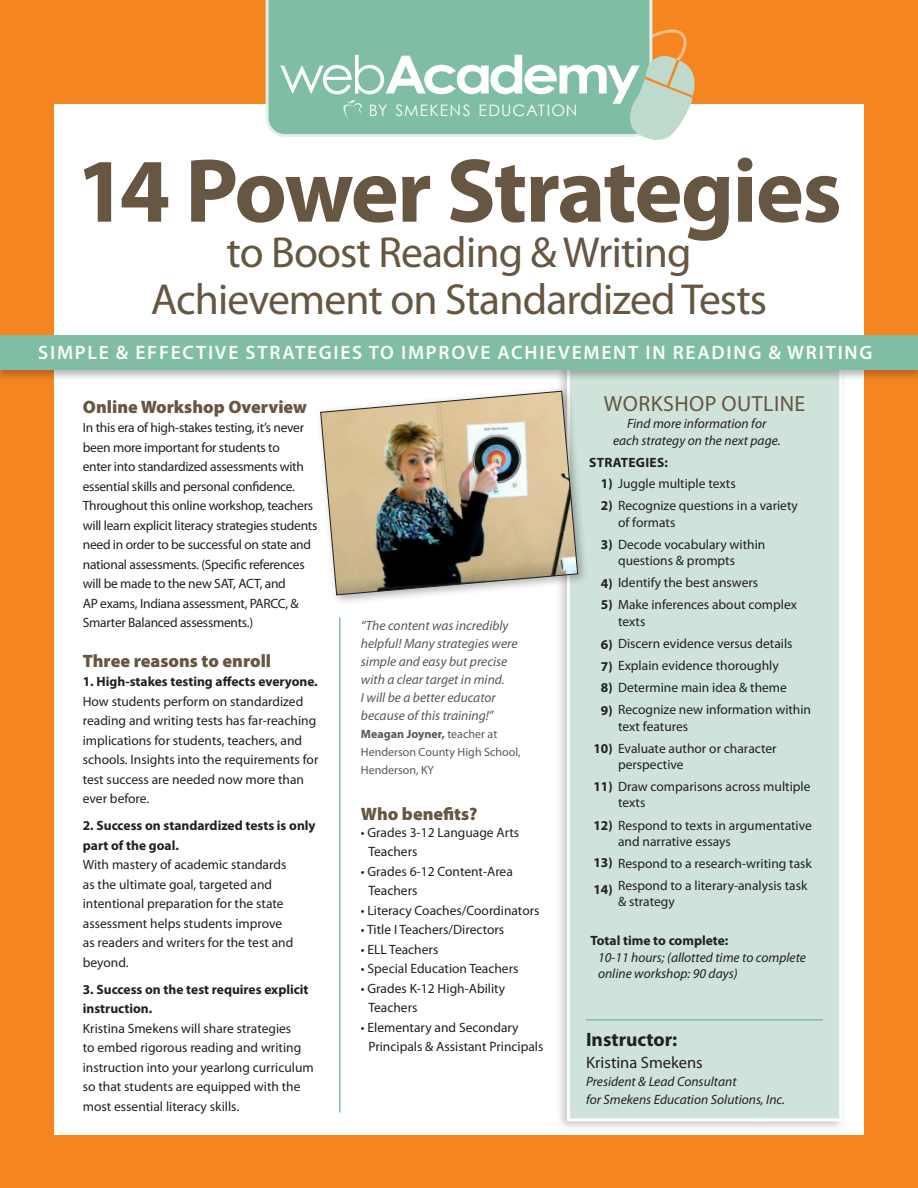
<style>
.page{position:relative;width:918px;height:1188px;background:#f58520}
.page>*{position:absolute;margin:0;border:0;box-sizing:border-box;transform-origin:0 0}
.t1{font:700 91.5px "Myriad Pro";letter-spacing:-.025em;color:#665642}
.t2{font:700 52.65px "Century Gothic";letter-spacing:-.075em;color:#fff;scale:1.1 1}
.t3{font:43.65px "Myriad Pro";letter-spacing:-.02em;color:#665642}
.t4{font:22.05px "Myriad Pro";letter-spacing:.02em;color:#665642}
.t5{font:600 19.5px "Myriad Pro";letter-spacing:.09em;color:#fff}
.t6{font:700 19.5px "Myriad Pro";color:#231f20}
.t7{font:900 18px "Myriad Pro";color:#665642}
.t8{font:16.5px "Myriad Pro";color:#231f20}
.t9{font:15.75px "Century Gothic";letter-spacing:.06em;color:#fff}
.t10{font:13.5px/19.5px "Myriad Pro";color:#231f20}
.t11{font:13.5px/19.5px "Myriad Pro";letter-spacing:-.02em;color:#231f20}
.t12{font:italic 13.5px/16.2px "Myriad Pro";color:#231f20}
.t13{font:700 13.5px/19.5px "Myriad Pro";color:#231f20}
.t14{font:italic 13.5px/18px "Myriad Pro";color:#57585a}
.t15{font:700 13.5px "Myriad Pro";letter-spacing:.02em;color:#231f20}
.t16{font:12px/18px "Myriad Pro";color:#57585a}
.s1{font-weight:400}
.s2{font-weight:700}
</style>
<div class="page">
<div style="left:54px;top:105px;width:810px;height:1030px;background:#fff"></div>
<div style="left:555px;top:357px;width:292px;height:775px;background:#231f20;opacity:.25"></div>
<div style="left:567px;top:363px;width:275px;height:758px;background:#cfe3da;border:3px solid #fff"></div>
<div style="left:0;top:334px;width:918px;height:47px;background:#231f20;opacity:.3"></div>
<div style="left:0;top:336px;width:918px;height:34px;background:#7fbda5"></div>
<hr style="left:586px;top:1019px;width:237px;height:2px;background:#7fbda5">
<div style="left:266px;top:0;width:386px;height:137px;background:#7fbda5"></div>
<img style="left:343px;top:100px;width:19px;height:21px">
<svg style="left:624px;top:23px;width:71px;height:117px"></svg>
<hr style="left:339px;top:617px;width:1px;height:495px;background:#7fbda5">
<div style="left:316px;top:386px;width:273px;height:220px;background:#231f20;opacity:.35"></div>
<img style="left:320px;top:390px;width:258px;height:206px">
<p class="t2" style="left:280px;top:34px;width:329px"><span class="s1">web</span>Academy</p>
<p class="t9" style="left:369px;top:99px;width:210px">BY SMEKENS EDUCATION</p>
<p class="t1" style="left:76px;top:131px;width:767px">14 Power Strategies</p>
<p class="t3" style="left:226px;top:226px;width:467px">to Boost Reading &amp; Writing</p>
<p class="t3" style="left:151px;top:273px;width:618px">Achievement on Standardized Tests</p>
<p class="t5" style="left:38px;top:340px;width:836px">SIMPLE &amp; EFFECTIVE STRATEGIES TO IMPROVE ACHIEVEMENT IN READING &amp; WRITING</p>
<p class="t7" style="left:83px;top:396px;width:226px">Online Workshop Overview</p>
<p class="t11" style="left:83px;top:418px;width:236px">In this era of high-stakes testing, it’s never been more important for students to<br>enter into standardized assessments with essential skills and personal confidence.<br>Throughout this online workshop, teachers will learn explicit literacy strategies students need in order to be successful on state and national assessments. (Specific references will be made to the new SAT, ACT, and<br>AP exams, Indiana assessment, PARCC, &amp; Smarter Balanced assessments.)</p>
<p class="t7" style="left:83px;top:650px;width:190px">Three reasons to enroll</p>
<p class="t13" style="left:83px;top:672px;width:236px">1. High-stakes testing affects everyone.</p>
<p class="t10" style="left:83px;top:691px;width:237px">How students perform on standardized reading and writing tests has far-reaching implications for students, teachers, and schools. Insights into the requirements for test success are needed now more than ever before.</p>
<p class="t13" style="left:83px;top:816px;width:234px">2. Success on standardized tests is only part of the goal.</p>
<p class="t10" style="left:83px;top:855px;width:212px">With mastery of academic standards as the ultimate goal, targeted and intentional preparation for the state assessment helps students improve as readers and writers for the test and beyond.</p>
<p class="t13" style="left:83px;top:979px;width:227px">3. Success on the test requires explicit instruction.</p>
<p class="t10" style="left:83px;top:1018px;width:232px">Kristina Smekens will share strategies<br>to embed rigorous reading and writing instruction into your yearlong curriculum so that students are equipped with the most essential literacy skills.</p>
<p class="t14" style="left:361px;top:616px;width:158px">“The content was incredibly helpful! Many strategies were simple and easy but precise with a clear target in mind.<br>I will be a better educator because of this training!”</p>
<p class="t16" style="left:361px;top:724px;width:161px"><span class="s2">Meagan Joyner,</span> teacher at<br>Henderson County High School,<br>Henderson, KY</p>
<p class="t7" style="left:361px;top:803px;width:118px">Who benefits?</p>
<p class="t10" style="left:368px;top:822px;width:152px;text-indent:-8px">• Grades 3-12 Language Arts<br>Teachers</p>
<p class="t10" style="left:368px;top:861px;width:146px;text-indent:-8px">• Grades 6-12 Content-Area<br>Teachers</p>
<p class="t10" style="left:361px;top:900px;width:180px">• Literacy Coaches/Coordinators</p>
<p class="t10" style="left:361px;top:920px;width:145px">• Title I Teachers/Directors</p>
<p class="t10" style="left:361px;top:939px;width:79px">• ELL Teachers</p>
<p class="t10" style="left:361px;top:959px;width:159px">• Special Education Teachers</p>
<p class="t10" style="left:368px;top:978px;width:138px;text-indent:-8px">• Grades K-12 High-Ability<br>Teachers</p>
<p class="t10" style="left:368px;top:1017px;width:177px;text-indent:-8px">• Elementary and Secondary<br>Principals &amp; Assistant Principals</p>
<p class="t4" style="left:604px;top:390px;width:203px">WORKSHOP OUTLINE</p>
<p class="t12" style="left:613px;top:415px;width:169px;text-align:center">Find more information for each strategy on the next page.</p>
<p class="t15" style="left:589px;top:454px;width:80px">STRATEGIES:</p>
<p class="t10" style="left:601px;top:474px;width:136px"><span class="s2">1)</span> Juggle multiple texts</p>
<p class="t10" style="left:601px;top:496px;width:199px"><span class="s2">2)</span> Recognize questions in a variety</p>
<p class="t10" style="left:601px;top:534px;width:166px"><span class="s2">3)</span> Decode vocabulary within</p>
<p class="t10" style="left:601px;top:573px;width:159px"><span class="s2">4)</span> Identify the best answers</p>
<p class="t10" style="left:601px;top:595px;width:198px"><span class="s2">5)</span> Make inferences about complex</p>
<p class="t10" style="left:601px;top:633px;width:193px"><span class="s2">6)</span> Discern evidence versus details</p>
<p class="t10" style="left:601px;top:656px;width:179px"><span class="s2">7)</span> Explain evidence thoroughly</p>
<p class="t10" style="left:601px;top:678px;width:188px"><span class="s2">8)</span> Determine main idea &amp; theme</p>
<p class="t10" style="left:601px;top:700px;width:212px"><span class="s2">9)</span> Recognize new information within</p>
<p class="t10" style="left:593px;top:738px;width:185px"><span class="s2">10)</span> Evaluate author or character</p>
<p class="t10" style="left:593px;top:777px;width:219px"><span class="s2">11)</span> Draw comparisons across multiple</p>
<p class="t10" style="left:593px;top:815px;width:220px"><span class="s2">12)</span> Respond to texts in argumentative</p>
<p class="t10" style="left:593px;top:854px;width:220px"><span class="s2">13)</span> Respond to a research-writing task</p>
<p class="t13" style="left:593px;top:880px;width:21px">14)</p>
<p class="t10" style="left:618px;top:512px;width:59px">of formats</p>
<p class="t10" style="left:618px;top:551px;width:119px">questions &amp; prompts</p>
<p class="t10" style="left:618px;top:611px;width:29px">texts</p>
<p class="t10" style="left:618px;top:716px;width:72px">text features</p>
<p class="t10" style="left:618px;top:755px;width:67px">perspective</p>
<p class="t10" style="left:618px;top:793px;width:29px">texts</p>
<p class="t10" style="left:618px;top:831px;width:114px">and narrative essays</p>
<p class="t10" style="left:618px;top:877px;width:191px;line-height:16.2px">Respond to a literary-analysis task &amp; strategy</p>
<p class="t13" style="left:591px;top:931px;width:139px">Total time to complete:</p>
<p class="t12" style="left:598px;top:949px;width:209px">10-11 hours; (allotted time to complete online workshop: 90 days)</p>
<p class="t6" style="left:586px;top:1027px;width:93px">Instructor:</p>
<p class="t8" style="left:586px;top:1052px;width:118px">Kristina Smekens</p>
<p class="t12" style="left:586px;top:1073px;width:152px">President &amp; Lead Consultant</p>
<p class="t12" style="left:586px;top:1091px;width:200px">for Smekens Education Solutions, Inc.</p>
</div>
